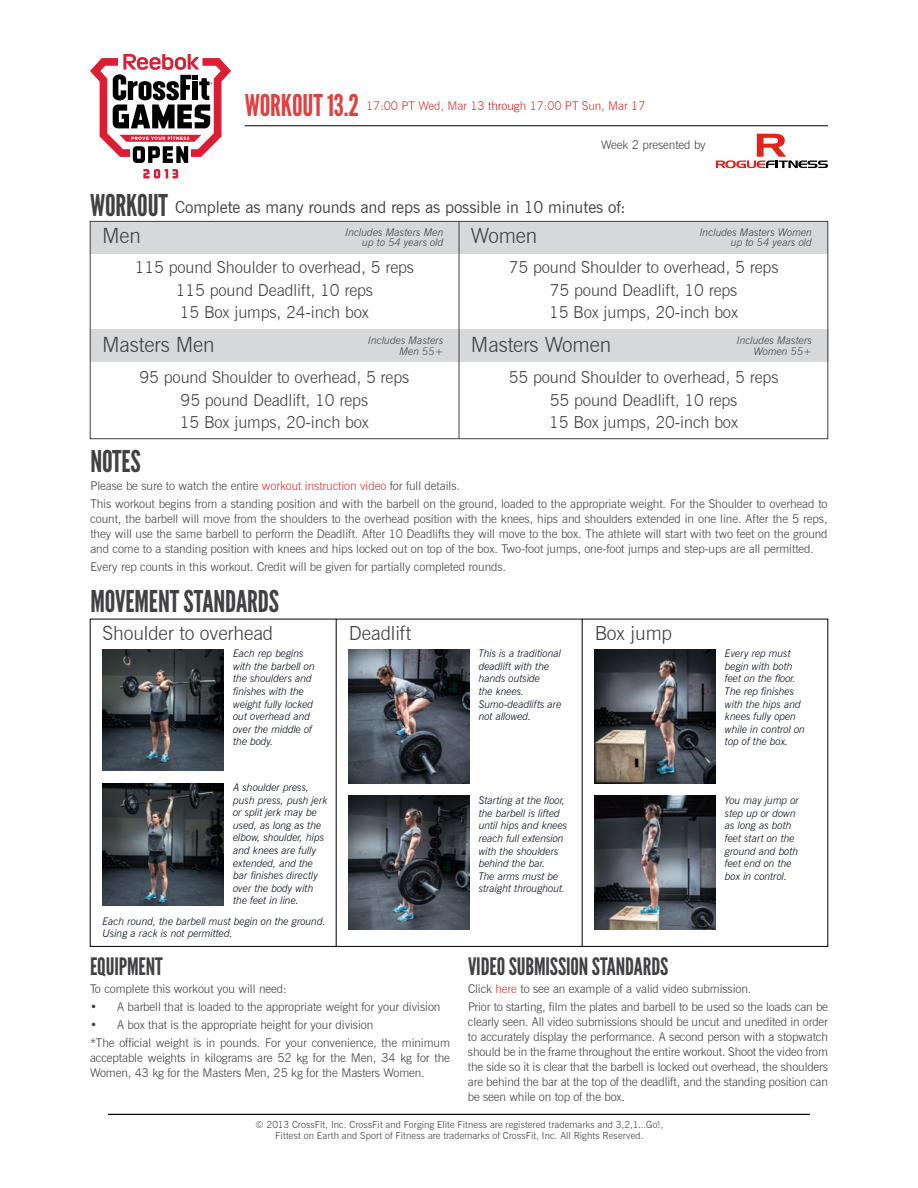
<style>
.page{position:relative;width:918px;height:1188px;background:#fff}
.page>*{position:absolute;margin:0;border:0;box-sizing:border-box;transform-origin:0 0}
.t1{font:30px "League Gothic";letter-spacing:-.005em;color:#414042}
.t2{font:30px "League Gothic";letter-spacing:-.005em;color:#df4041}
.t3{font:24px "League Gothic";letter-spacing:-.005em;color:#414042}
.t4{font:300 21px "News Gothic BT";letter-spacing:-.005em;color:#414042}
.t5{font:300 19.5px "News Gothic BT";letter-spacing:-.005em;color:#414042}
.t6{font:300 16.5px/22.5px "News Gothic BT";letter-spacing:-.005em;color:#414042;text-align:center}
.t7{font:16.5px "News Gothic BT";letter-spacing:-.005em;color:#414042}
.t8{font:300 12px/15px "News Gothic BT";letter-spacing:-.005em;color:#414042}
.t9{font:300 12px "News Gothic BT";letter-spacing:-.005em;color:#d33}
.t10{font:italic 300 10.5px/12.6px "News Gothic BT";letter-spacing:-.005em;color:#00091a}
.t11{font:italic 300 10.5px/10.5px "News Gothic BT";color:#414042;text-align:right}
.t12{font:300 9.75px/11.2px "News Gothic BT";letter-spacing:.01em;color:#414042;text-align:center}
.s1{color:#d91c1c}
.s2{color:#d33}
</style>
<div class="page">
<hr style="left:108px;top:1114px;width:702px;height:1px;background:#000">
<hr style="left:245px;top:125px;width:583px;height:1px;background:#000">
<svg style="left:90px;top:54px;width:141px;height:109px"></svg>
<svg style="left:143px;top:169px;width:35px;height:9px"></svg>
<svg style="left:716px;top:134px;width:112px;height:34px"></svg>
<div style="left:459px;top:221px;width:369px;height:33px;background:#d6d8d9"></div>
<div style="left:459px;top:330px;width:369px;height:32px;background:#d6d8d9"></div>
<div style="left:90px;top:221px;width:369px;height:33px;background:#d6d8d9"></div>
<div style="left:90px;top:330px;width:369px;height:32px;background:#d6d8d9"></div>
<hr style="left:459px;top:221px;width:1px;height:218px;background:#414042">
<hr style="left:336px;top:619px;width:1px;height:328px;background:#000">
<hr style="left:582px;top:619px;width:1px;height:328px;background:#000">
<div style="left:90px;top:221px;width:738px;height:218px;border:1px solid #414042"></div>
<img style="left:103px;top:650px;width:120px;height:120px">
<img style="left:349px;top:649px;width:121px;height:134px">
<img style="left:595px;top:649px;width:120px;height:134px">
<img style="left:103px;top:783px;width:120px;height:122px">
<img style="left:349px;top:796px;width:121px;height:134px">
<img style="left:595px;top:796px;width:120px;height:134px">
<h1 class="t2" style="left:245px;top:88px;width:116px">WORKOUT 13.2</h1>
<p class="t9" style="left:366px;top:99px;width:281px">17:00 PT Wed, Mar 13 <span class="s1">throug</span>h 17:00 PT Sun, Mar 17</p>
<p class="t8" style="left:601px;top:137px;width:106px">Week 2 presented by</p>
<h1 class="t1" style="left:90px;top:188px;width:80px">WORKOUT</h1>
<h3 class="t7" style="left:175px;top:197px;width:452px">Complete as many rounds and reps as possible in 10 minutes of:</h3>
<h3 class="t4" style="left:471px;top:223px;width:68px">Women</h3>
<h3 class="t4" style="left:102px;top:223px;width:40px">Men</h3>
<p class="t11" style="left:345px;top:226px;width:99px">Includes Masters Men up to 54 years old</p>
<p class="t11" style="left:700px;top:226px;width:114px">Includes Masters Women up to 54 years old</p>
<h3 class="t6" style="left:135px;top:256px;width:281px">115 pound Shoulder to overhead, 5 reps<br>115 pound Deadlift, 10 reps<br>15 Box jumps, 24-inch box</h3>
<h3 class="t6" style="left:509px;top:256px;width:271px">75 pound Shoulder to overhead, 5 reps<br>75 pound Deadlift, 10 reps<br>15 Box jumps, 20-inch box</h3>
<h3 class="t4" style="left:102px;top:331px;width:114px">Masters Men</h3>
<p class="t11" style="left:737px;top:335px;width:77px">Includes Masters<br>Women 55+</p>
<h3 class="t4" style="left:471px;top:331px;width:142px">Masters Women</h3>
<p class="t11" style="left:368px;top:335px;width:77px">Includes Masters<br>Men 55+</p>
<h3 class="t6" style="left:140px;top:366px;width:271px">95 pound Shoulder to overhead, 5 reps<br>95 pound Deadlift, 10 reps<br>15 Box jumps, 20-inch box</h3>
<h3 class="t6" style="left:509px;top:366px;width:271px">55 pound Shoulder to overhead, 5 reps<br>55 pound Deadlift, 10 reps<br>15 Box jumps, 20-inch box</h3>
<h1 class="t1" style="left:90px;top:445px;width:11px">NOTES</h1>
<p class="t8" style="left:90px;top:477px;width:739px;line-height:18px">Please be sure to watch the entire <span class="s2">workout instruction video</span> for full details.<br>This workout begins from a standing position and with the barbell on the ground, loaded to the appropriate weight. For the Shoulder to overhead to</p>
<p class="t8" style="left:90px;top:512px;width:739px;text-align:justify">count, the barbell will move from the shoulders to the overhead position with the knees, hips and shoulders extended in one line. After the 5 reps, they will use the same barbell to perform the Deadlift. After 10 Deadlifts they will move to the box. The athlete will start with two feet on the ground and come to a standing position with knees and hips locked out on top of the box. Two-foot jumps, one-foot jumps and step-ups are all permitted.</p>
<p class="t8" style="left:90px;top:560px;width:417px">Every rep counts in this workout. Credit will be given for partially completed rounds.</p>
<h1 class="t1" style="left:90px;top:584px;width:147px">MOVEMENTSTANDARDS</h1>
<h3 class="t5" style="left:103px;top:621px;width:172px">Shoulder to overhead</h3>
<h3 class="t5" style="left:349px;top:621px;width:64px">Deadlift</h3>
<h3 class="t5" style="left:595px;top:621px;width:79px">Box jump</h3>
<p class="t10" style="left:233px;top:647px;width:83px">Each rep begins with the barbell on the shoulders and finishes with the weight fully locked out overhead and over the middle of the body.</p>
<p class="t10" style="left:233px;top:781px;width:96px">A shoulder press, push press, push jerk or split jerk may be used, as long as the elbow, shoulder, hips and knees are fully extended, and the bar finishes directly over the body with the feet in line.</p>
<p class="t10" style="left:103px;top:914px;width:225px">Each round, the barbell must begin on the ground.<br>Using a rack is not permitted.</p>
<p class="t10" style="left:479px;top:647px;width:84px">This is a traditional deadlift with the hands outside<br>the knees.<br>Sumo-deadlifts are not allowed.</p>
<p class="t10" style="left:479px;top:794px;width:90px">Starting at the floor, the barbell is lifted until hips and knees reach full extension with the shoulders behind the bar.<br>The arms must be straight throughout.</p>
<p class="t10" style="left:725px;top:647px;width:81px">Every rep must begin with both feet on the floor.<br>The rep finishes with the hips and knees fully open while in control on top of the box.</p>
<p class="t10" style="left:725px;top:794px;width:76px">You may jump or step up or down as long as both feet start on the ground and both feet end on the box in control.</p>
<h2 class="t3" style="left:90px;top:952px;width:74px">EQUIPMENT</h2>
<p class="t8" style="left:90px;top:981px;width:198px">To complete this workout you will need:</p>
<p class="t8" style="left:90px;top:999px;width:352px">• A barbell that is loaded to the appropriate weight for your division</p>
<p class="t8" style="left:90px;top:1015px;width:362px;line-height:18px">• A box that is the appropriate height for your division<br>*The official weight is in pounds. For your convenience, the minimum</p>
<p class="t8" style="left:90px;top:1050px;width:362px">acceptable weights in kilograms are 52 kg for the Men, 34 kg for the<br>Women, 43 kg for the Masters Men, 25 kg for the Masters Women.</p>
<h2 class="t3" style="left:468px;top:952px;width:202px">VIDEO SUBMISSION STANDARDS</h2>
<p class="t8" style="left:468px;top:979px;width:361px;line-height:18px">Click <span class="s2">here</span> to see an example of a valid video submission.<br>Prior to starting, film the plates and barbell to be used so the loads can be</p>
<p class="t8" style="left:468px;top:1014px;width:362px;text-align:justify">clearly seen. All video submissions should be uncut and unedited in order to accurately display the performance. A second person with a stopwatch should be in the frame throughout the entire workout. Shoot the video from the side so it is clear that the barbell is locked out overhead, the shoulders are behind the bar at the top of the deadlift, and the standing position can be seen while on top of the box.</p>
<p class="t12" style="left:256px;top:1118px;width:409px">© 2013 CrossFit, Inc. CrossFit and Forging Elite Fitness are registered trademarks and 3,2,1...Go!,<br>Fittest on Earth and Sport of Fitness are trademarks of CrossFit, Inc. All Rights Reserved.</p>
</div>
